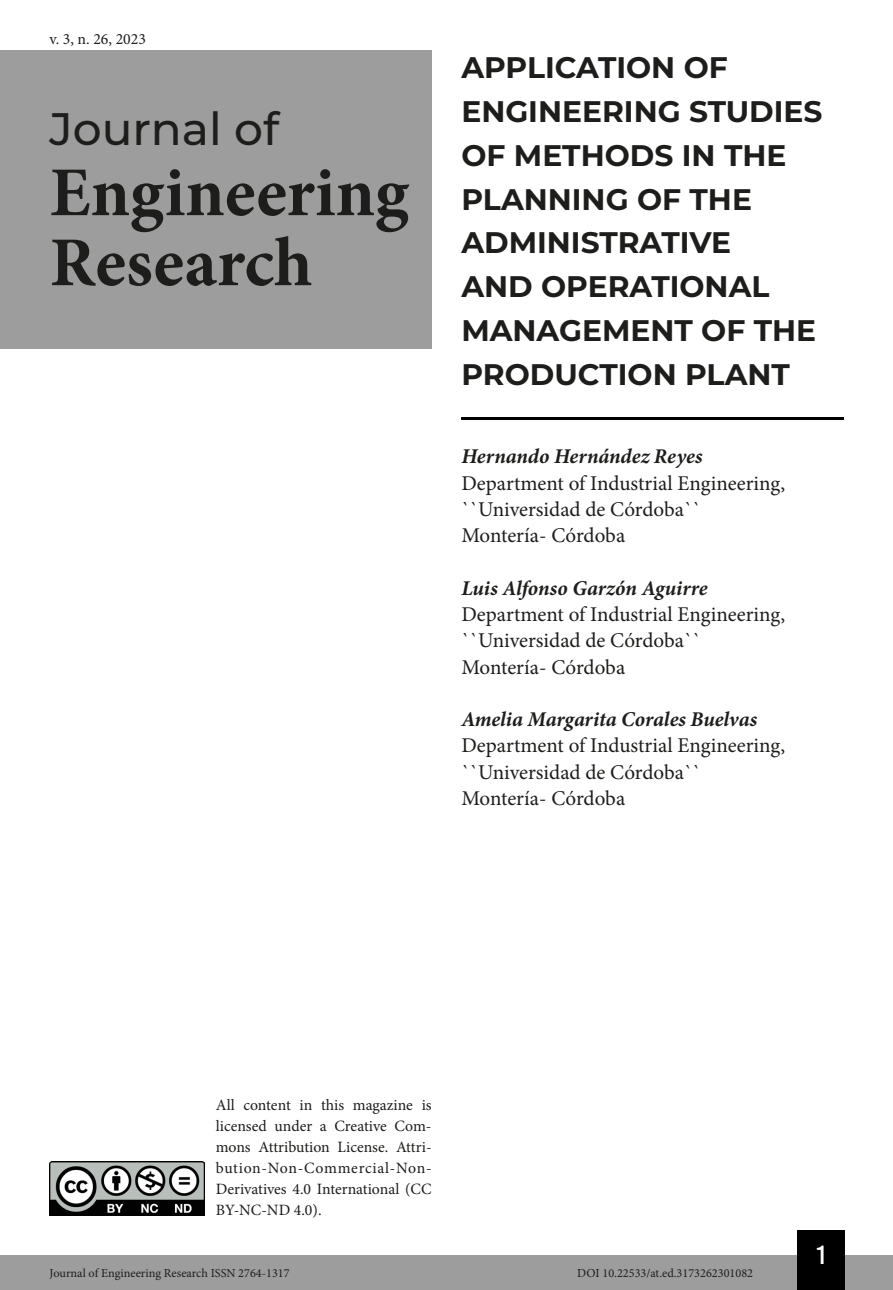
<style>
.page{position:relative;width:893px;height:1290px;background:#fff}
.page>*{position:absolute;margin:0;border:0;box-sizing:border-box;transform-origin:0 0}
.t1{font:700 70px/70px "Minion Pro";color:#1d1d1b}
.t2{font:500 45.5px "Montserrat";color:#1d1d1b}
.t3{font:700 29.75px/43.8px "Montserrat";color:#1d1d1b}
.t4{font:26.25px "Bebas Kai";color:#fff}
.t5{font:21px/26.2px "Minion Pro";color:#1d1d1b}
.t6{font:italic 700 21px "Minion Pro";letter-spacing:-.005em;color:#1d1d1b}
.t7{font:15.75px/21px "Minion Pro";color:#1d1d1b;text-align:justify}
.t8{font:12.25px "Minion Pro";color:#1d1d1b}
</style>
<div class="page">
<div style="left:0;top:1255px;width:893px;height:35px;background:#9d9d9d"></div>
<div style="left:797px;top:1230px;width:48px;height:60px;background:#000"></div>
<img style="left:50px;top:1161px;width:154px;height:54px">
<div style="left:0;top:50px;width:432px;height:298px;background:#9d9d9d"></div>
<hr style="left:461px;top:417px;width:382px;height:2px;background:#000">
<p class="t7" style="left:50px;top:28px;width:98px">v. 3, n. 26, 2023</p>
<h2 class="t2" style="left:50px;top:97px;width:231px">Journal of</h2>
<h1 class="t1" style="left:50px;top:157px;width:361px">Engineering<br>Research</h1>
<h3 class="t3" style="left:461px;top:44px;width:363px">APPLICATION OF<br>ENGINEERING STUDIES<br>OF METHODS IN THE<br>PLANNING OF THE<br>ADMINISTRATIVE<br>AND OPERATIONAL<br>MANAGEMENT OF THE<br>PRODUCTION PLANT</h3>
<p class="t6" style="left:461px;top:442px;width:243px">Hernando Hernández Reyes</p>
<p class="t5" style="left:461px;top:470px;width:325px">Department of Industrial Engineering, ``Universidad de Córdoba``<br>Montería- Córdoba</p>
<p class="t6" style="left:461px;top:573px;width:248px">Luis Alfonso Garzón Aguirre</p>
<p class="t5" style="left:461px;top:601px;width:325px">Department of Industrial Engineering, ``Universidad de Córdoba``<br>Montería- Córdoba</p>
<p class="t6" style="left:461px;top:704px;width:297px">Amelia Margarita Corales Buelvas</p>
<p class="t5" style="left:461px;top:732px;width:325px">Department of Industrial Engineering, ``Universidad de Córdoba``<br>Montería- Córdoba</p>
<p class="t7" style="left:216px;top:1095px;width:217px">All content in this magazine is licensed under a Creative Com&shy;mons Attribution License. Attri&shy;bution-Non-Commercial-Non-Derivatives 4.0 International (CC BY-NC-ND 4.0).</p>
<p class="t4" style="left:817px;top:1241px;width:10px">1</p>
<p class="t8" style="left:50px;top:1265px;width:242px">Journal of Engineering Research ISSN 2764-1317</p>
<p class="t8" style="left:577px;top:1265px;width:177px">DOI 10.22533/at.ed.3173262301082</p>
</div>
